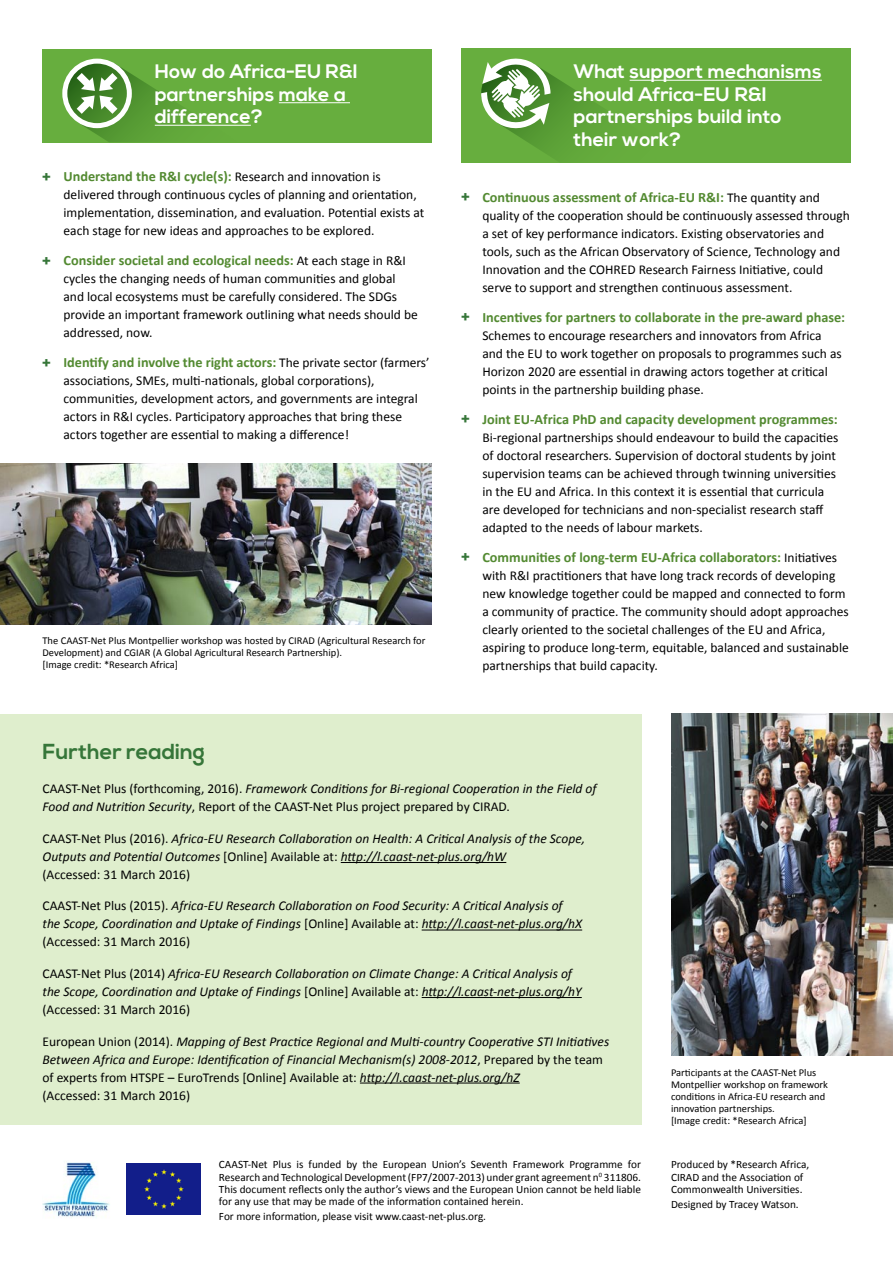
<style>
.page{position:relative;width:893px;height:1263px;background:#fff}
.page>*{position:absolute;margin:0;border:0;box-sizing:border-box;transform-origin:0 0}
.t1{font:700 21.75px "Nexa";color:#367639}
.t2{font:700 19.5px/22.5px "Nexa";color:#fff}
.t3{font:700 14.25px "Calibri";color:#538a31}
.t4{font:13.5px/18px "Calibri";color:#000}
.t5{font:italic 13.5px/18px "Calibri";color:#000}
.t6{font:11.25px/12.5px "Calibri";color:#000;text-align:justify}
.t7{font:10.5px/12px "Calibri";color:#000}
.s1{font-family:"Nexa";font-size:18px;color:#367639}
.s2{font-weight:400;font-size:13.5px;color:#000}
.s3{font-style:italic}
.s4{font-style:normal}
</style>
<div class="page">
<div style="left:0;top:714px;width:641px;height:411px;background:#dfeecd"></div>
<div style="left:127px;top:1163px;width:73px;height:52px;background:#121e8a"></div>
<img style="left:43px;top:1162px;width:67px;height:56px">
<div style="left:43px;top:49px;width:389px;height:93px;background:#67ae3e"></div>
<div style="left:461px;top:49px;width:389px;height:114px;background:#67ae3e"></div>
<hr style="left:279px;top:102px;width:71px;height:1px;background:#fff">
<hr style="left:155px;top:125px;width:96px;height:1px;background:#fff">
<hr style="left:630px;top:80px;width:192px;height:1px;background:#fff">
<svg style="left:62px;top:59px;width:178px;height:83px"></svg>
<svg style="left:481px;top:58px;width:210px;height:98px"></svg>
<hr style="left:341px;top:862px;width:165px;height:1px;background:#000">
<hr style="left:422px;top:929px;width:160px;height:1px;background:#000">
<hr style="left:422px;top:997px;width:160px;height:1px;background:#000">
<hr style="left:360px;top:1082px;width:160px;height:1px;background:#000">
<img style="left:0;top:463px;width:432px;height:161px">
<img style="left:671px;top:714px;width:222px;height:342px">
<p class="t2" style="left:155px;top:61px;width:205px">How do Africa-EU R&amp;I partnerships make a difference?</p>
<p class="t2" style="left:574px;top:61px;width:250px">What support mechanisms should Africa-EU R&amp;I partnerships build into</p>
<p class="t2" style="left:574px;top:129px;width:109px">their work?</p>
<p class="t3" style="left:43px;top:168px;width:340px"><span class="s1">+</span> Understand the R&amp;I cycle(s): <span class="s2">Research and innovation is</span></p>
<p class="t4" style="left:64px;top:185px;width:362px">delivered through continuous cycles of planning and orientation, implementation, dissemination, and evaluation. Potential exists at each stage for new ideas and approaches to be explored.</p>
<p class="t3" style="left:43px;top:252px;width:365px"><span class="s1">+</span> Consider societal and ecological needs: <span class="s2">At each stage in R&amp;I</span></p>
<p class="t4" style="left:64px;top:269px;width:356px">cycles the changing needs of human communities and global and local ecosystems must be carefully considered. The SDGs provide an important framework outlining what needs should be addressed, now.</p>
<p class="t3" style="left:43px;top:354px;width:389px"><span class="s1">+</span> Identify and involve the right actors: <span class="s2">The private sector (farmers’</span></p>
<p class="t4" style="left:64px;top:371px;width:356px">associations, SMEs, multi-nationals, global corporations), communities, development actors, and governments are integral actors in R&amp;I cycles. Participatory approaches that bring these actors together are essential to making a difference!</p>
<p class="t3" style="left:461px;top:188px;width:360px"><span class="s1">+</span> Continuous assessment of Africa-EU R&amp;I: <span class="s2">The quantity and</span></p>
<p class="t4" style="left:482px;top:206px;width:369px">quality of the cooperation should be continuously assessed through a set of key performance indicators. Existing observatories and tools, such as the African Observatory of Science, Technology and Innovation and the COHRED Research Fairness Initiative, could serve to support and strengthen continuous assessment.</p>
<p class="t3" style="left:461px;top:308px;width:385px"><span class="s1">+</span> Incentives for partners to collaborate in the pre-award phase:</p>
<p class="t4" style="left:482px;top:326px;width:361px">Schemes to encourage researchers and innovators from Africa and the EU to work together on proposals to programmes such as Horizon 2020 are essential in drawing actors together at critical points in the partnership building phase.</p>
<p class="t3" style="left:461px;top:410px;width:378px"><span class="s1">+</span> Joint EU-Africa PhD and capacity development programmes:</p>
<p class="t4" style="left:482px;top:428px;width:358px">Bi-regional partnerships should endeavour to build the capacities of doctoral researchers. Supervision of doctoral students by joint supervision teams can be achieved through twinning universities in the EU and Africa. In this context it is essential that curricula are developed for technicians and non-specialist research staff adapted to the needs of labour markets.</p>
<p class="t3" style="left:461px;top:548px;width:377px"><span class="s1">+</span> Communities of long-term EU-Africa collaborators: <span class="s2">Initiatives</span></p>
<p class="t4" style="left:482px;top:566px;width:368px">with R&amp;I practitioners that have long track records of developing new knowledge together could be mapped and connected to form a community of practice. The community should adopt approaches clearly oriented to the societal challenges of the EU and Africa, aspiring to produce long-term, equitable, balanced and sustainable partnerships that build capacity.</p>
<p class="t7" style="left:43px;top:634px;width:384px">The CAAST-Net Plus Montpellier workshop was hosted by CIRAD (Agricultural Research for<br>Development) and CGIAR (A Global Agricultural Research Partnership).</p>
<p class="t7" style="left:43px;top:658px;width:137px">[Image credit: *Research Africa]</p>
<p class="t1" style="left:43px;top:739px;width:164px">Further reading</p>
<p class="t4" style="left:43px;top:779px;width:556px">CAAST-Net Plus (forthcoming, 2016). <span class="s3">Framework Conditions for Bi-regional Cooperation in the Field of<br>Food and Nutrition Security</span>, Report of the CAAST-Net Plus project prepared by CIRAD.</p>
<p class="t5" style="left:43px;top:829px;width:544px"><span class="s4">CAAST-Net Plus (2016).</span> Africa-EU Research Collaboration on Health: A Critical Analysis of the Scope,<br>Outputs and Potential Outcomes <span class="s4">[Online] Available at:</span> http://l.caast-net-plus.org/hW</p>
<p class="t4" style="left:43px;top:865px;width:149px">(Accessed: 31 March 2016)</p>
<p class="t5" style="left:43px;top:896px;width:541px"><span class="s4">CAAST-Net Plus (2015).</span> Africa-EU Research Collaboration on Food Security: A Critical Analysis of the Scope, Coordination and Uptake of Findings <span class="s4">[Online] Available at:</span> http://l.caast-net-plus.org/hX <span class="s4">(Accessed: 31 March 2016)</span></p>
<p class="t5" style="left:43px;top:964px;width:541px"><span class="s4">CAAST-Net Plus (2014)</span> Africa-EU Research Collaboration on Climate Change: A Critical Analysis of the Scope, Coordination and Uptake of Findings <span class="s4">[Online] Available at:</span> http://l.caast-net-plus.org/hY <span class="s4">(Accessed: 31 March 2016)</span></p>
<p class="t5" style="left:43px;top:1031px;width:568px"><span class="s4">European Union (2014).</span> Mapping of Best Practice Regional and Multi-country Cooperative STI Initiatives<br>Between Africa and Europe: Identification of Financial Mechanism(s) 2008-2012<span class="s4">, Prepared by the team</span></p>
<p class="t4" style="left:43px;top:1067px;width:479px">of experts from HTSPE – EuroTrends [Online] Available at: <span class="s3">http://l.caast-net-plus.org/hZ</span></p>
<p class="t4" style="left:43px;top:1085px;width:149px">(Accessed: 31 March 2016)</p>
<p class="t6" style="left:219px;top:1157px;width:424px">CAAST-Net Plus is funded by the European Union’s Seventh Framework Programme for Research and Technological Development (FP7/2007-2013) under grant agreement n<sup>0</sup> 311806.<br>This document reflects only the author’s views and the European Union cannot be held liable for any use that may be made of the information contained herein.</p>
<p class="t6" style="left:219px;top:1210px;width:269px">For more information, please visit www.caast-net-plus.org.</p>
<p class="t7" style="left:671px;top:1066px;width:159px">Participants at the CAAST-Net Plus Montpellier workshop on framework conditions in Africa-EU research and innovation partnerships.</p>
<p class="t7" style="left:671px;top:1114px;width:137px">[Image credit: *Research Africa]</p>
<p class="t6" style="left:671px;top:1157px;width:140px">Produced by *Research Africa,</p>
<p class="t6" style="left:671px;top:1170px;width:134px">CIRAD and the Association of<br>Commonwealth Universities.</p>
<p class="t6" style="left:671px;top:1197px;width:129px">Designed by Tracey Watson.</p>
</div>
